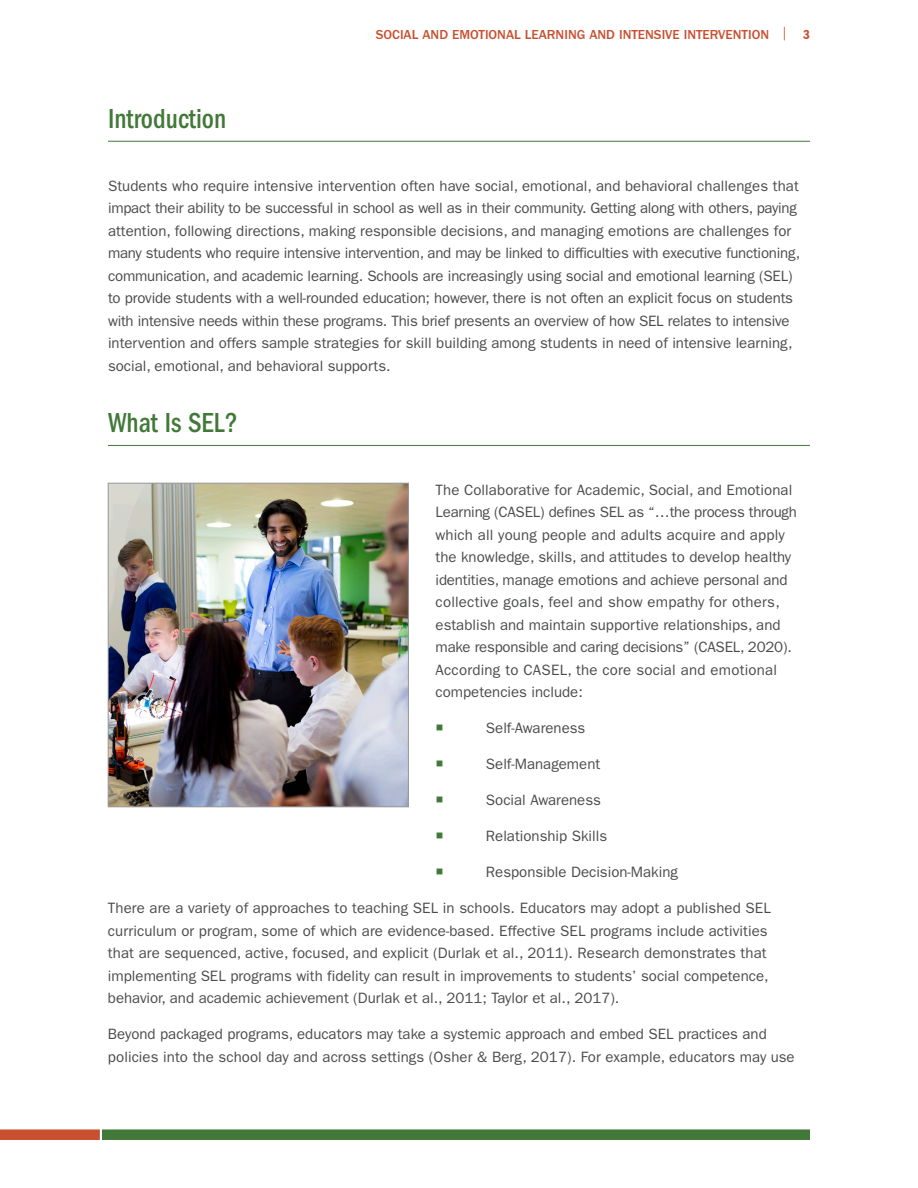
<style>
.page{position:relative;width:918px;height:1188px;background:#fff}
.page>*{position:absolute;margin:0;border:0;box-sizing:border-box;transform-origin:0 0}
.t1{font:500 condensed 28.5px "ITC Franklin Gothic Std";color:#427939;scale:.93 1}
.t2{font:15px/22.5px "ITC Franklin Gothic Std";color:#4b4c4d}
.t3{font:500 13.5px "ITC Franklin Gothic Std";color:#c85031}
.s1{font-weight:400}
.s2{font-family:"ITC Franklin Gothic Std Dm Cd";font-weight:400}
</style>
<div class="page">
<div style="left:102px;top:1129px;width:708px;height:11px;background:#427939"></div>
<div style="left:0;top:1129px;width:100px;height:11px;background:#c85031"></div>
<hr style="left:108px;top:141px;width:702px;height:1px;background:#427939">
<hr style="left:108px;top:445px;width:702px;height:1px;background:#427939">
<img style="left:110px;top:485px;width:297px;height:320px">
<div style="left:108px;top:483px;width:301px;height:324px;border:1px solid #99989b"></div>
<h2 class="t1" style="left:108px;top:102px;width:129px">Introduction</h2>
<p class="t3" style="left:376px;top:27px;width:436px">SOCIAL AND EMOTIONAL LEARNING AND INTENSIVE INTERVENTION <span class="s1">|</span> <span class="s2">3</span></p>
<p class="t2" style="left:108px;top:174px;width:694px">Students who require intensive intervention often have social, emotional, and behavioral challenges that impact their ability to be successful in school as well as in their community. Getting along with others, paying attention, following directions, making responsible decisions, and managing emotions are challenges for many students who require intensive intervention, and may be linked to difficulties with executive functioning, communication, and academic learning. Schools are increasingly using social and emotional learning (SEL) to provide students with a well-rounded education; however, there is not often an explicit focus on students with intensive needs within these programs. This brief presents an overview of how SEL relates to intensive intervention and offers sample strategies for skill building among students in need of intensive learning, social, emotional, and behavioral supports.</p>
<h2 class="t1" style="left:108px;top:406px;width:141px">What Is SEL?</h2>
<p class="t2" style="left:436px;top:479px;width:363px">The Collaborative for Academic, Social, and Emotional Learning (CASEL) defines SEL as “…the process through which all young people and adults acquire and apply the knowledge, skills, and attitudes to develop healthy identities, manage emotions and achieve personal and collective goals, feel and show empathy for others, establish and maintain supportive relationships, and make responsible and caring decisions” (CASEL, 2020).<br>According to CASEL, the core social and emotional competencies include:</p>
<p class="t2" style="left:486px;top:717px;width:101px">Self-Awareness</p>
<p class="t2" style="left:486px;top:753px;width:116px">Self-Management</p>
<p class="t2" style="left:486px;top:789px;width:116px">Social Awareness</p>
<p class="t2" style="left:486px;top:825px;width:123px">Relationship Skills</p>
<p class="t2" style="left:486px;top:861px;width:193px">Responsible Decision-Making</p>
<p class="t2" style="left:108px;top:897px;width:664px">There are a variety of approaches to teaching SEL in schools. Educators may adopt a published SEL curriculum or program, some of which are evidence-based. Effective SEL programs include activities that are sequenced, active, focused, and explicit (Durlak et al., 2011). Research demonstrates that implementing SEL programs with fidelity can result in improvements to students’ social competence, behavior, and academic achievement (Durlak et al., 2011; Taylor et al., 2017).</p>
<p class="t2" style="left:108px;top:1023px;width:688px">Beyond packaged programs, educators may take a systemic approach and embed SEL practices and policies into the school day and across settings (Osher &amp; Berg, 2017). For example, educators may use</p>
</div>
